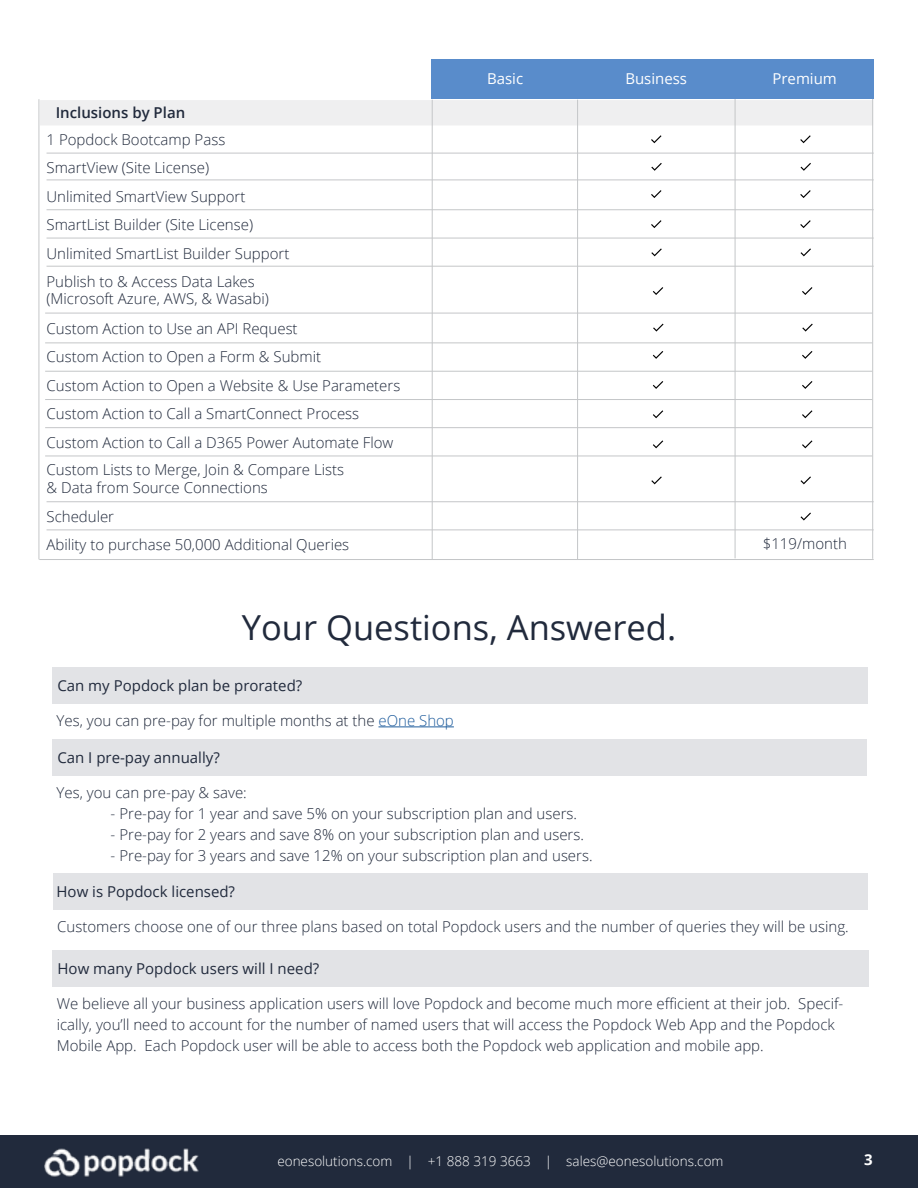
<style>
.page{position:relative;width:918px;height:1188px;background:#fff}
.page>*{position:absolute;margin:0;border:0;box-sizing:border-box;transform-origin:0 0}
.t1{font:34.5px "Open Sans";color:#212a3c}
.t2{font:300 15px/28.5px "Open Sans";color:#212a3c}
.t3{font:15px "Open Sans";color:#212a3c}
.t4{font:15px "Open Sans";color:#fff}
.t5{font:600 15px "Open Sans";color:#212a3c}
.t6{font:700 15px "Open Sans";color:#fff}
.t7{font:300 13.5px "Open Sans";color:#fff}
.s1{color:#215e9e}
</style>
<div class="page">
<div style="left:39px;top:99px;width:836px;height:28px;background:#efeff0;border:2px solid #fff"></div>
<svg style="left:651px;top:135px;width:11px;height:8px"></svg>
<svg style="left:800px;top:135px;width:11px;height:8px"></svg>
<hr style="left:47px;top:153px;width:827px;height:1px;background:#c4c6c8">
<hr style="left:47px;top:180px;width:827px;height:1px;background:#c4c6c8">
<hr style="left:47px;top:209px;width:827px;height:1px;background:#c4c6c8">
<hr style="left:47px;top:238px;width:827px;height:1px;background:#c4c6c8">
<hr style="left:47px;top:266px;width:827px;height:1px;background:#c4c6c8">
<hr style="left:47px;top:501px;width:827px;height:1px;background:#c4c6c8">
<hr style="left:47px;top:530px;width:827px;height:1px;background:#c4c6c8">
<hr style="left:39px;top:559px;width:835px;height:1px;background:#c4c6c8">
<div style="left:53px;top:950px;width:816px;height:37px;background:#e2e3e6"></div>
<svg style="left:801px;top:513px;width:10px;height:8px"></svg>
<svg style="left:651px;top:476px;width:11px;height:8px"></svg>
<svg style="left:801px;top:476px;width:10px;height:8px"></svg>
<svg style="left:651px;top:248px;width:11px;height:8px"></svg>
<svg style="left:801px;top:248px;width:10px;height:8px"></svg>
<svg style="left:651px;top:163px;width:11px;height:8px"></svg>
<svg style="left:801px;top:163px;width:10px;height:8px"></svg>
<svg style="left:651px;top:190px;width:11px;height:8px"></svg>
<svg style="left:800px;top:190px;width:11px;height:8px"></svg>
<svg style="left:651px;top:220px;width:11px;height:8px"></svg>
<svg style="left:800px;top:220px;width:11px;height:8px"></svg>
<div style="left:52px;top:667px;width:816px;height:37px;background:#e2e3e6"></div>
<hr style="left:378px;top:727px;width:76px;height:1px;background:#215e9e">
<div style="left:52px;top:739px;width:815px;height:37px;background:#e2e3e6"></div>
<div style="left:53px;top:873px;width:814px;height:37px;background:#e2e3e6"></div>
<div style="left:0;top:1136px;width:918px;height:52px;background:#212a3c"></div>
<hr style="left:872px;top:99px;width:1px;height:460px;background:#c4c6c8">
<hr style="left:735px;top:98px;width:1px;height:460px;background:#c4c6c8">
<hr style="left:577px;top:100px;width:1px;height:460px;background:#c4c6c8">
<hr style="left:432px;top:100px;width:1px;height:460px;background:#c4c6c8">
<hr style="left:39px;top:99px;width:1px;height:460px;background:#c4c6c8">
<div style="left:432px;top:60px;width:442px;height:39px;background:#598ccb"></div>
<hr style="left:45px;top:313px;width:827px;height:1px;background:#c4c6c8">
<hr style="left:45px;top:343px;width:827px;height:1px;background:#c4c6c8">
<hr style="left:45px;top:371px;width:827px;height:1px;background:#c4c6c8">
<hr style="left:45px;top:399px;width:827px;height:1px;background:#c4c6c8">
<svg style="left:653px;top:287px;width:10px;height:8px"></svg>
<svg style="left:802px;top:287px;width:10px;height:8px"></svg>
<svg style="left:653px;top:324px;width:11px;height:8px"></svg>
<svg style="left:802px;top:324px;width:11px;height:8px"></svg>
<svg style="left:653px;top:351px;width:10px;height:8px"></svg>
<svg style="left:802px;top:351px;width:10px;height:8px"></svg>
<svg style="left:653px;top:381px;width:10px;height:8px"></svg>
<svg style="left:802px;top:381px;width:10px;height:8px"></svg>
<img style="left:42px;top:1135px;width:172px;height:42px">
<hr style="left:45px;top:427px;width:827px;height:1px;background:#c4c6c8">
<hr style="left:45px;top:456px;width:827px;height:1px;background:#c4c6c8">
<svg style="left:653px;top:410px;width:10px;height:8px"></svg>
<svg style="left:802px;top:410px;width:10px;height:8px"></svg>
<svg style="left:653px;top:440px;width:10px;height:8px"></svg>
<svg style="left:802px;top:440px;width:10px;height:8px"></svg>
<p class="t5" style="left:56px;top:102px;width:131px">Inclusions by Plan</p>
<p class="t2" style="left:47px;top:124px;width:244px">1 Popdock Bootcamp Pass<br>SmartView (Site License)<br>Unlimited SmartView Support<br>SmartList Builder (Site License)<br>Unlimited SmartList Builder Support<br>Publish to &amp; Access Data Lakes</p>
<p class="t2" style="left:47px;top:284px;width:224px">(Microsoft Azure, AWS, &amp; Wasabi)</p>
<p class="t2" style="left:47px;top:313px;width:355px">Custom Action to Use an API Request<br>Custom Action to Open a Form &amp; Submit<br>Custom Action to Open a Website &amp; Use Parameters Custom Action to Call a SmartConnect Process Custom Action to Call a D365 Power Automate Flow</p>
<p class="t2" style="left:47px;top:455px;width:299px">Custom Lists to Merge, Join &amp; Compare Lists</p>
<p class="t2" style="left:47px;top:473px;width:223px">&amp; Data from Source Connections</p>
<p class="t2" style="left:47px;top:502px;width:304px">Scheduler<br>Ability to purchase 50,000 Additional Queries</p>
<p class="t4" style="left:487px;top:68px;width:38px">Basic</p>
<p class="t4" style="left:625px;top:68px;width:63px">Business</p>
<p class="t4" style="left:772px;top:68px;width:66px">Premium</p>
<p class="t2" style="left:763px;top:529px;width:86px">$119/month</p>
<h1 class="t1" style="left:242px;top:604px;width:436px">Your Questions, Answered.</h1>
<p class="t3" style="left:57px;top:675px;width:246px">Can my Popdock plan be prorated?</p>
<p class="t2" style="left:57px;top:706px;width:399px">Yes, you can pre-pay for multiple months at the <span class="s1">eOne Shop</span></p>
<p class="t3" style="left:57px;top:747px;width:164px">Can I pre-pay annually?</p>
<p class="t2" style="left:57px;top:778px;width:192px">Yes, you can pre-pay &amp; save:</p>
<p class="t2" style="left:111px;top:799px;width:468px">- Pre-pay for 1 year and save 5% on your subscription plan and users.</p>
<p class="t2" style="left:111px;top:820px;width:475px">- Pre-pay for 2 years and save 8% on your subscription plan and users.</p>
<p class="t2" style="left:111px;top:841px;width:483px">- Pre-pay for 3 years and save 12% on your subscription plan and users.</p>
<p class="t3" style="left:57px;top:881px;width:180px">How is Popdock licensed?</p>
<p class="t2" style="left:57px;top:912px;width:793px">Customers choose one of our three plans based on total Popdock users and the number of queries they will be using.</p>
<p class="t3" style="left:58px;top:958px;width:263px">How many Popdock users will I need?</p>
<p class="t2" style="left:57px;top:993px;width:788px;line-height:21px">We believe all your business application users will love Popdock and become much more efficient at their job. Specif&shy;ically, you’ll need to account for the number of named users that will access the Popdock Web App and the Popdock<br>Mobile App. Each Popdock user will be able to access both the Popdock web application and mobile app.</p>
<p class="t7" style="left:277px;top:1151px;width:448px">eonesolutions.com | +1 888 319 3663 | sales@eonesolutions.com</p>
<p class="t6" style="left:864px;top:1149px;width:10px">3</p>
</div>
